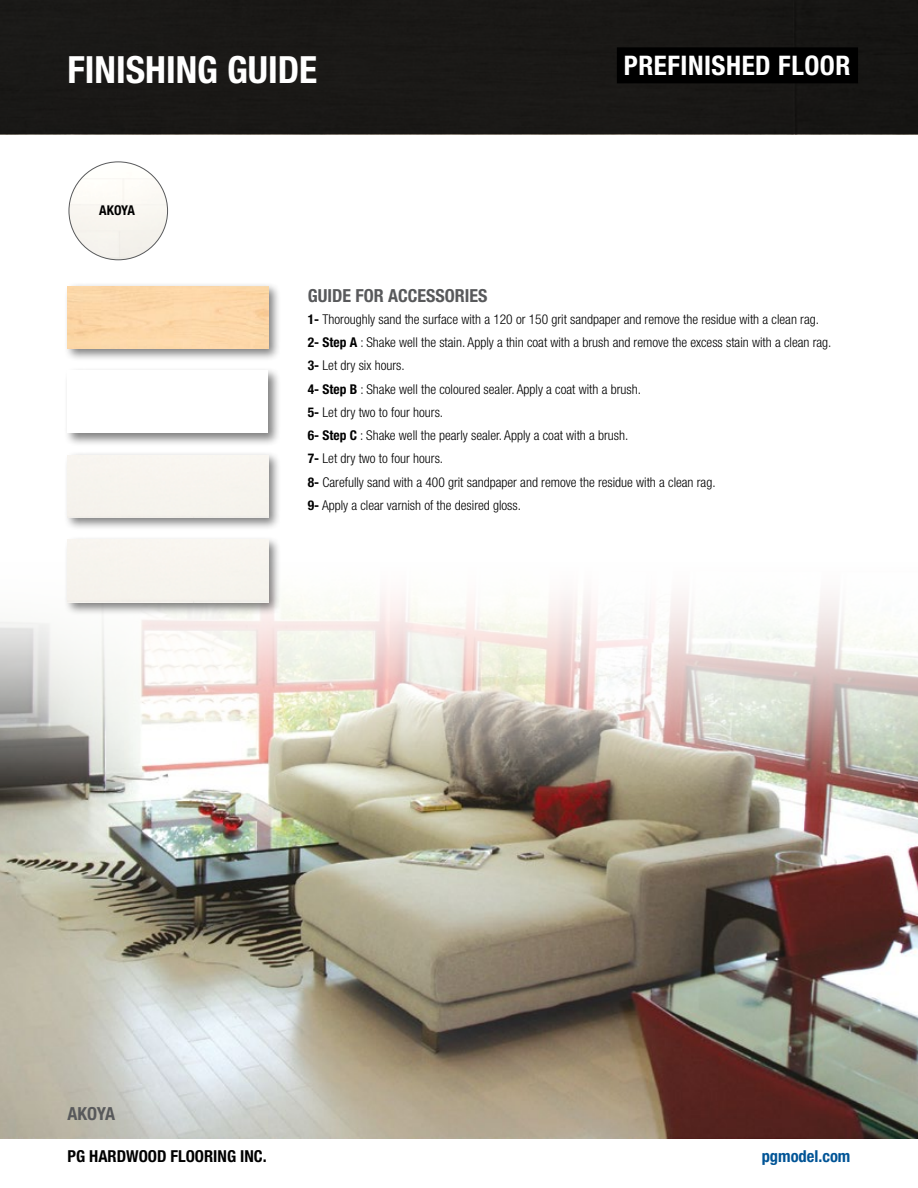
<style>
.page{position:relative;width:918px;height:1188px;background:#fff}
.page>*{position:absolute;margin:0;border:0;box-sizing:border-box;transform-origin:0 0}
.t1{font:700 condensed 37.5px "Helvetica Neue LT Std";color:#fff}
.t2{font:700 condensed 27px "Helvetica Neue LT Std";letter-spacing:.02em;color:#fff}
.t3{font:700 condensed 18px "Helvetica Neue LT Std";color:#58595b}
.t4{font:700 condensed 16.5px "Helvetica Neue LT Std";color:#000}
.t5{font:700 condensed 16.5px "Helvetica Neue LT Std";color:#005496}
.t6{font:300 condensed 13.5px/23.2px "Helvetica Neue LT Std";color:#000}
.t7{font:700 condensed 13.5px "Helvetica Neue LT Std";letter-spacing:-.01em;color:#000}
.s1{font-weight:700}
</style>
<div class="page">
<img style="left:0;top:795px;width:917px;height:344px">
<img style="left:0;top:595px;width:918px;height:200px">
<div style="left:1px;top:1px;width:917px;height:133px;background:#191816"></div>
<div style="left:617px;top:47px;width:241px;height:36px;background:#000"></div>
<div style="left:64px;top:282px;width:217px;height:80px;background:#000;opacity:.5"></div>
<div style="left:68px;top:286px;width:200px;height:63px;background:#fcd7a8"></div>
<div style="left:64px;top:367px;width:217px;height:80px;background:#000;opacity:.5"></div>
<div style="left:68px;top:371px;width:200px;height:62px;background:#fff"></div>
<div style="left:64px;top:451px;width:217px;height:80px;background:#000;opacity:.5"></div>
<div style="left:68px;top:455px;width:200px;height:63px;background:#f7f4ee"></div>
<div style="left:64px;top:536px;width:217px;height:79px;background:#000;opacity:.5"></div>
<div style="left:68px;top:540px;width:200px;height:62px;background:#f6f4ee"></div>
<img style="left:69px;top:162px;width:99px;height:98px;border-radius:49px">
<h1 class="t1" style="left:68px;top:47px;width:251px">FINISHING GUIDE</h1>
<h2 class="t2" style="left:624px;top:49px;width:228px">PREFINISHED FLOOR</h2>
<p class="t7" style="left:99px;top:202px;width:37px">AKOYA</p>
<h3 class="t3" style="left:308px;top:285px;width:181px">GUIDE FOR ACCESSORIES</h3>
<p class="t6" style="left:308px;top:307px;width:525px"><span class="s1">1-</span> Thoroughly sand the surface with a 120 or 150 grit sandpaper and remove the residue with a clean rag.<br><span class="s1">2- Step A</span> : Shake well the stain. Apply a thin coat with a brush and remove the excess stain with a clean rag.<br><span class="s1">3-</span> Let dry six hours.<br><span class="s1">4- Step B</span> : Shake well the coloured sealer. Apply a coat with a brush.<br><span class="s1">5-</span> Let dry two to four hours.<br><span class="s1">6- Step C</span> : Shake well the pearly sealer. Apply a coat with a brush.<br><span class="s1">7-</span> Let dry two to four hours.<br><span class="s1">8-</span> Carefully sand with a 400 grit sandpaper and remove the residue with a clean rag.<br><span class="s1">9-</span> Apply a clear varnish of the desired gloss.</p>
<h3 class="t3" style="left:68px;top:1103px;width:49px">AKOYA</h3>
<p class="t4" style="left:68px;top:1147px;width:201px">PG HARDWOOD FLOORING INC.</p>
<p class="t5" style="left:762px;top:1146px;width:90px">pgmodel.com</p>
</div>
